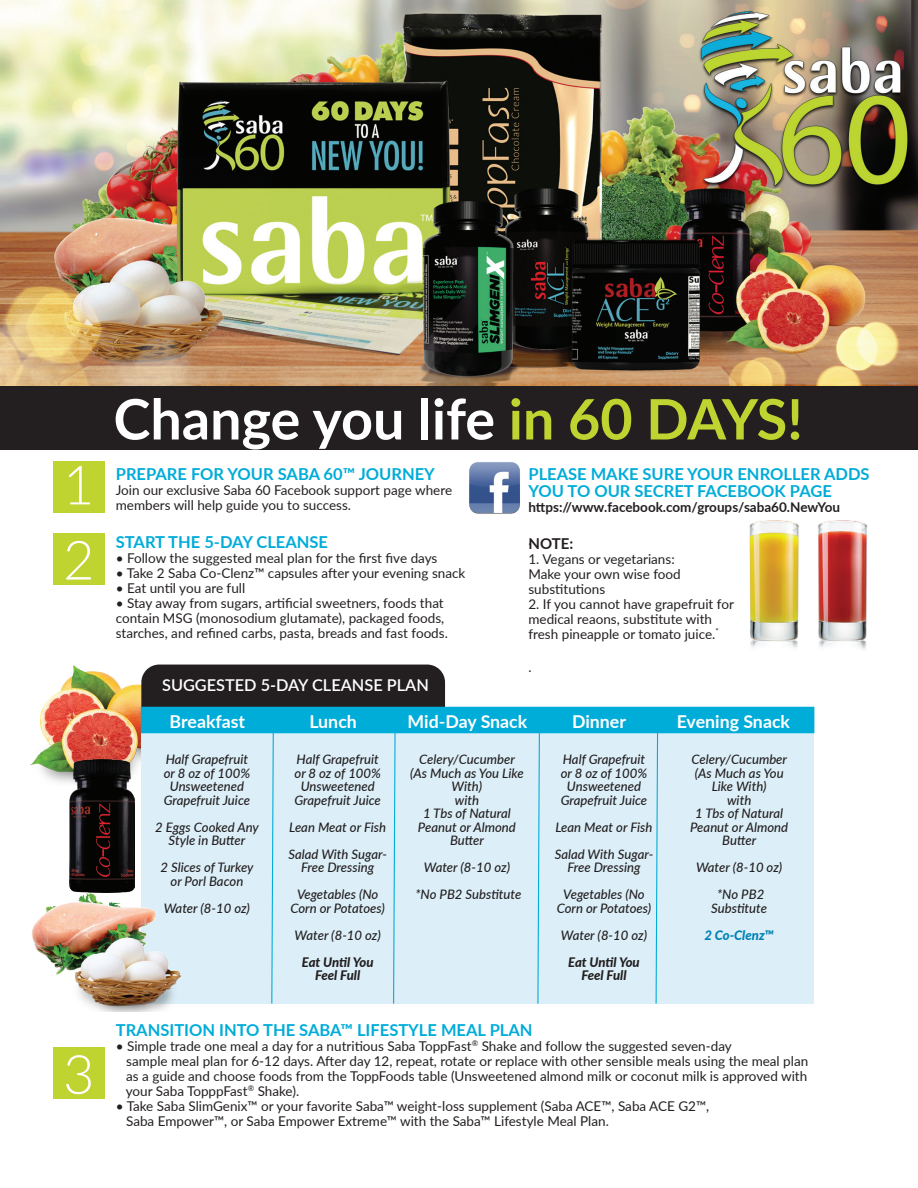
<style>
.page{position:relative;width:918px;height:1188px;background:#fff}
.page>*{position:absolute;margin:0;border:0;box-sizing:border-box;transform-origin:0 0}
.t1{font:700 55.8px "Lato";color:#fff}
.t2{font:300 54.15px "Lato";color:#fff}
.t3{font:700 17.7px "Lato";color:#fff}
.t4{font:700 16.5px/16.5px "Lato";color:#00acd8}
.t5{font:600 16.35px "Lato";color:#fff}
.t6{font:700 15px "Lato";color:#231f20}
.t7{font:13.5px/15px "Lato";color:#231f20}
.t8{font:700 13.5px "Lato";color:#231f20}
.t9{font:italic 500 13.05px/13.5px "Lato";color:#231f20;text-align:center}
.t10{font:italic 800 13.05px/13.5px "Lato";letter-spacing:-.005em;color:#231f20;text-align:center}
.t11{font:italic 800 13.05px "Lato";color:#0081b4}
.s1{color:#bfd430}
</style>
<div class="page">
<img style="left:0;top:0;width:918px;height:386px">
<img style="left:31px;top:666px;width:110px;height:117px">
<div style="left:141px;top:665px;width:304px;height:42px;background:#231f20"></div>
<div style="left:0;top:386px;width:918px;height:64px;background:#231f20"></div>
<div style="left:53px;top:461px;width:51px;height:51px;background:#bfd430"></div>
<div style="left:53px;top:534px;width:51px;height:51px;background:#bfd430"></div>
<img style="left:469px;top:462px;width:51px;height:52px">
<img style="left:749px;top:520px;width:119px;height:130px">
<div style="left:141px;top:707px;width:673px;height:297px;background:#dceff8"></div>
<div style="left:141px;top:707px;width:673px;height:26px;background:#00acd8"></div>
<svg style="left:271px;top:733px;width:3px;height:271px"></svg>
<svg style="left:392px;top:733px;width:4px;height:271px"></svg>
<svg style="left:537px;top:733px;width:4px;height:271px"></svg>
<svg style="left:655px;top:733px;width:4px;height:271px"></svg>
<img style="left:32px;top:894px;width:149px;height:118px">
<img style="left:69px;top:760px;width:65px;height:133px">
<div style="left:53px;top:1048px;width:51px;height:51px;background:#bfd430"></div>
<h1 class="t1" style="left:113px;top:378px;width:691px">Change you life <span class="s1">in 60 DAYS!</span></h1>
<h2 class="t2" style="left:63px;top:447px;width:33px">1</h2>
<p class="t4" style="left:116px;top:465px;width:321px">PREPARE FOR YOUR SABA 60™ JOURNEY</p>
<p class="t7" style="left:116px;top:482px;width:338px">Join our exclusive Saba 60 Facebook support page where members will help guide you to success.</p>
<p class="t4" style="left:116px;top:533px;width:214px">START THE 5-DAY CLEANSE</p>
<p class="t7" style="left:116px;top:550px;width:323px">• Follow the suggested meal plan for the first five days</p>
<p class="t7" style="left:116px;top:565px;width:351px">• Take 2 Saba Co-Clenz™ capsules after your evening snack</p>
<p class="t7" style="left:116px;top:580px;width:131px">• Eat until you are full</p>
<p class="t7" style="left:116px;top:595px;width:334px">• Stay away from sugars, artificial sweetners, foods that contain MSG (monosodium glutamate), packaged foods, starches, and refined carbs, pasta, breads and fast foods.</p>
<h2 class="t2" style="left:63px;top:522px;width:33px">2</h2>
<p class="t4" style="left:528px;top:465px;width:343px">PLEASE MAKE SURE YOUR ENROLLER ADDS<br>YOU TO OUR SECRET FACEBOOK PAGE</p>
<p class="t8" style="left:528px;top:497px;width:313px">https://www.facebook.com/groups/saba60.NewYou</p>
<p class="t6" style="left:528px;top:532px;width:46px">NOTE:</p>
<p class="t7" style="left:528px;top:532px;width:5px">.</p>
<p class="t7" style="left:528px;top:551px;width:154px">1. Vegans or vegetarians:<br>Make your own wise food substitutions</p>
<p class="t7" style="left:528px;top:596px;width:207px">2. If you cannot have grapefruit for medical reaons, substitute with fresh pineapple or tomato juice.<sup>*</sup></p>
<p class="t7" style="left:528px;top:659px;width:5px">.</p>
<h2 class="t2" style="left:63px;top:1037px;width:33px">3</h2>
<p class="t5" style="left:162px;top:673px;width:268px">SUGGESTED 5-DAY CLEANSE PLAN</p>
<h3 class="t3" style="left:170px;top:708px;width:77px">Breakfast</h3>
<h3 class="t3" style="left:309px;top:708px;width:49px">Lunch</h3>
<h3 class="t3" style="left:408px;top:708px;width:121px">Mid-Day Snack</h3>
<h3 class="t3" style="left:572px;top:708px;width:55px">Dinner</h3>
<h3 class="t3" style="left:677px;top:708px;width:115px">Evening Snack</h3>
<p class="t9" style="left:164px;top:752px;width:88px">Half Grapefruit or 8 oz of 100%<br>Unsweetened<br>Grapefruit Juice</p>
<p class="t9" style="left:155px;top:820px;width:105px">2 Eggs Cooked Any<br>Style in Butter</p>
<p class="t9" style="left:161px;top:860px;width:95px">2 Slices of Turkey or Porl Bacon</p>
<p class="t9" style="left:164px;top:901px;width:88px">Water (8-10 oz)</p>
<p class="t9" style="left:690px;top:752px;width:99px">Celery/Cucumber (As Much as You<br>Like With)<br>with<br>1 Tbs of Natural<br>Peanut or Almond<br>Butter</p>
<p class="t9" style="left:696px;top:853px;width:88px;line-height:27px">Water (8-10 oz) *No PB2</p>
<p class="t9" style="left:711px;top:901px;width:57px">Substitute</p>
<p class="t11" style="left:705px;top:925px;width:71px">2 Co-Clenz™</p>
<p class="t9" style="left:561px;top:752px;width:88px">Half Grapefruit or 8 oz of 100%<br>Unsweetened<br>Grapefruit Juice</p>
<p class="t9" style="left:555px;top:813px;width:100px;line-height:27px;text-align:left">Lean Meat or Fish<br>Salad With Sugar-</p>
<p class="t9" style="left:563px;top:853px;width:83px;line-height:27px">Free Dressing<br>Vegetables (No</p>
<p class="t9" style="left:557px;top:894px;width:96px;line-height:27px">Corn or Potatoes)<br>Water (8-10 oz)</p>
<p class="t10" style="left:568px;top:955px;width:73px">Eat Until You<br>Feel Full</p>
<p class="t9" style="left:410px;top:752px;width:115px">Celery/Cucumber (As Much as You Like<br>With)<br>with<br>1 Tbs of Natural<br>Peanut or Almond<br>Butter</p>
<p class="t9" style="left:415px;top:854px;width:108px;line-height:27px">Water (8-10 oz) *No PB2 Substitute</p>
<p class="t9" style="left:295px;top:752px;width:88px">Half Grapefruit or 8 oz of 100%<br>Unsweetened<br>Grapefruit Juice</p>
<p class="t9" style="left:288px;top:813px;width:100px;line-height:27px;text-align:left">Lean Meat or Fish<br>Salad With Sugar-</p>
<p class="t9" style="left:297px;top:854px;width:83px;line-height:27px">Free Dressing<br>Vegetables (No</p>
<p class="t9" style="left:290px;top:894px;width:96px;line-height:27px">Corn or Potatoes)<br>Water (8-10 oz)</p>
<p class="t10" style="left:302px;top:955px;width:73px">Eat Until You<br>Feel Full</p>
<p class="t4" style="left:116px;top:1021px;width:418px">TRANSITION INTO THE SABA™ LIFESTYLE MEAL PLAN</p>
<p class="t7" style="left:126px;top:1038px;width:684px;text-indent:-10px">• Simple trade one meal a day for a nutritious Saba ToppFast<sup>®</sup> Shake and follow the suggested seven-day<br>sample meal plan for 6-12 days. After day 12, repeat, rotate or replace with other sensible meals using the meal plan as a guide and choose foods from the ToppFoods table (Unsweetened almond milk or coconut milk is approved with your Saba TopppFast<sup>®</sup> Shake).</p>
<p class="t7" style="left:126px;top:1098px;width:585px;text-indent:-10px">• Take Saba SlimGenix™ or your favorite Saba™ weight-loss supplement (Saba ACE™, Saba ACE G2™,<br>Saba Empower™, or Saba Empower Extreme™ with the Saba™ Lifestyle Meal Plan.</p>
</div>
